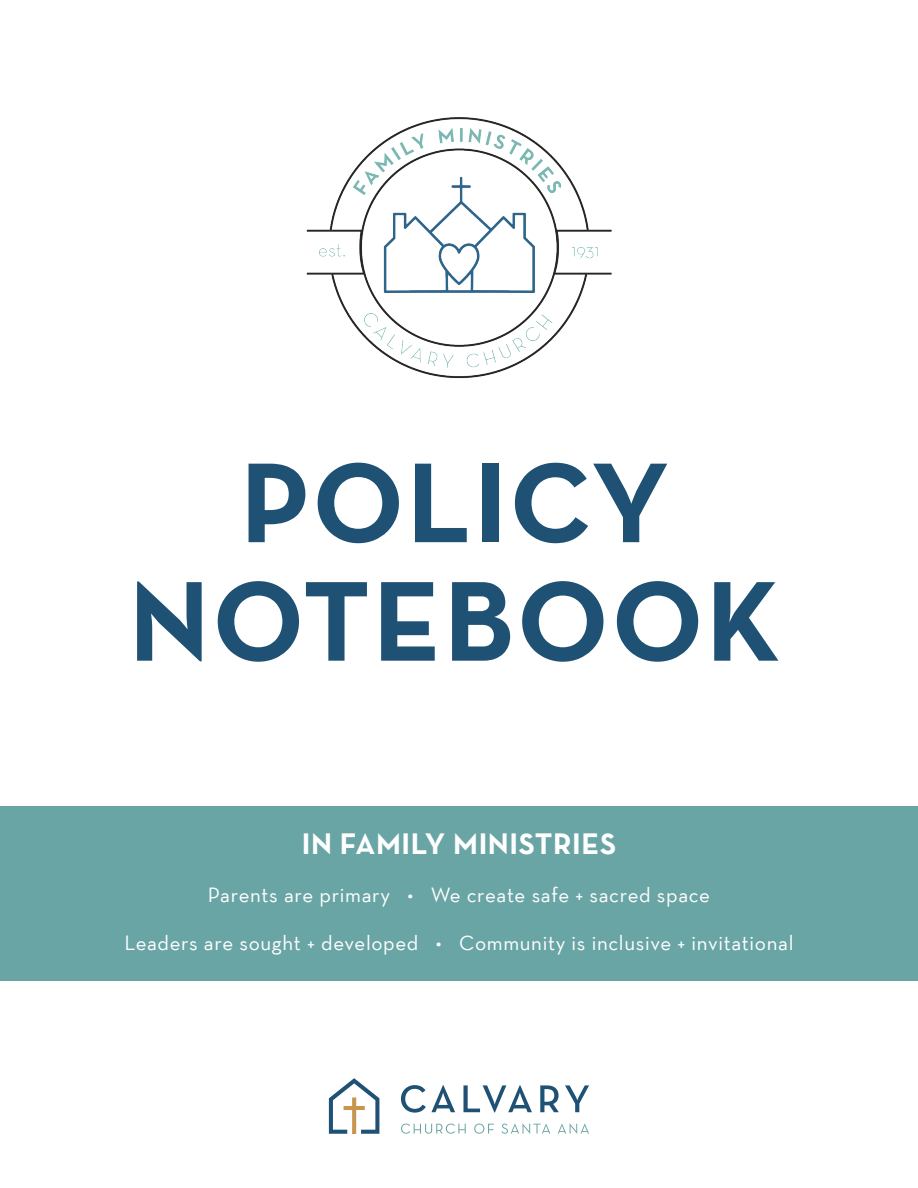
<style>
.page{position:relative;width:918px;height:1188px;background:#fff}
.page>*{position:absolute;margin:0;border:0;box-sizing:border-box;transform-origin:0 0}
.t1{font:700 115.5px/118.5px "Neutraface Text TT";letter-spacing:.02em;color:#1e5173;text-align:center}
.t2{font:700 30px "Neutraface Text TT";letter-spacing:.02em;color:#fff}
.t3{font:21px "Neutraface Text TT";letter-spacing:.03em;color:#fff}
</style>
<div class="page">
<div style="left:0;top:806px;width:918px;height:175px;background:#6aa5a5"></div>
<img style="left:306px;top:117px;width:306px;height:262px">
<svg style="left:329px;top:1078px;width:50px;height:56px"></svg>
<svg style="left:401px;top:1085px;width:54px;height:28px"></svg>
<svg style="left:463px;top:1085px;width:69px;height:28px"></svg>
<svg style="left:540px;top:1085px;width:19px;height:27px"></svg>
<svg style="left:565px;top:1085px;width:24px;height:27px"></svg>
<svg style="left:401px;top:1124px;width:65px;height:10px"></svg>
<svg style="left:474px;top:1124px;width:20px;height:10px"></svg>
<svg style="left:501px;top:1124px;width:49px;height:10px"></svg>
<svg style="left:558px;top:1124px;width:31px;height:10px"></svg>
<h1 class="t1" style="left:129px;top:442px;width:654px">POLICY<br>NOTEBOOK</h1>
<h2 class="t2" style="left:302px;top:824px;width:316px">IN FAMILY MINISTRIES</h2>
<p class="t3" style="left:208px;top:881px;width:504px">Parents are primary • We create safe + sacred space</p>
<p class="t3" style="left:125px;top:929px;width:671px">Leaders are sought + developed • Community is inclusive + invitational</p>
</div>
